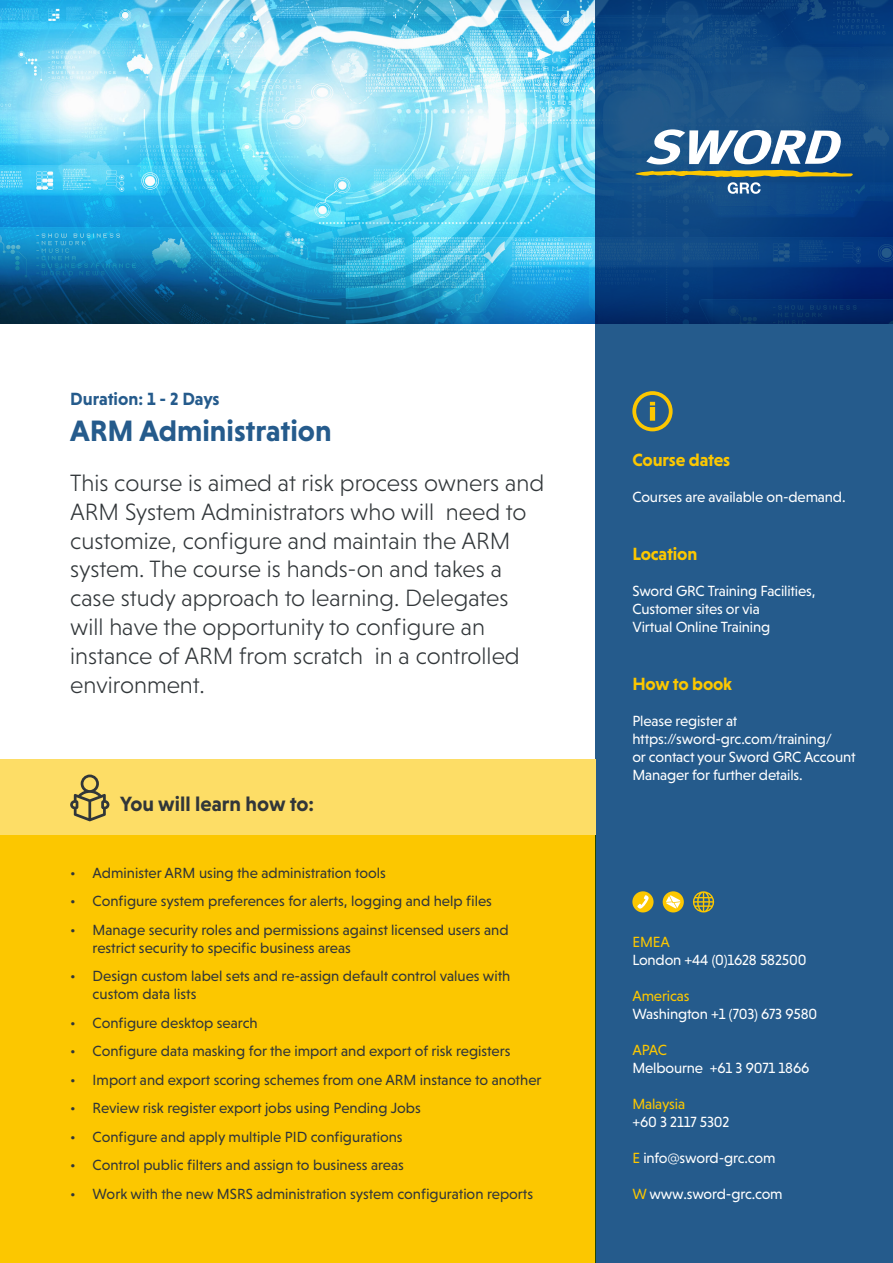
<style>
.page{position:relative;width:893px;height:1263px;background:#fff}
.page>*{position:absolute;margin:0;border:0;box-sizing:border-box;transform-origin:0 0}
.t1{font:700 30px "Niveau Grotesk";color:#255b8c}
.t2{font:300 24px/28.8px "Niveau Grotesk";color:#313639}
.t3{font:700 21px "Niveau Grotesk";color:#313639}
.t4{font:700 18px "Niveau Grotesk";letter-spacing:-.01em;color:#fcc700}
.t5{font:700 18px "Niveau Grotesk";letter-spacing:-.005em;color:#255b8c}
.t6{font:15px/18px "Niveau Grotesk";color:#313639}
.t7{font:15px/18px "Niveau Grotesk";letter-spacing:-.01em;color:#fff}
.t8{font:15px "Niveau Grotesk";letter-spacing:-.01em;color:#fcc700}
.s1{color:#fcc700}
</style>
<div class="page">
<img style="left:0;top:0;width:595px;height:323px">
<div style="left:0;top:770px;width:595px;height:493px;background:#fcc700"></div>
<svg style="left:595px;top:0;width:298px;height:1263px;background:#1f5588"></svg>
<svg style="left:635px;top:129px;width:218px;height:65px"></svg>
<svg style="left:650px;top:402px;width:5px;height:19px"></svg>
<div style="left:632px;top:391px;width:41px;height:40px;border:4px solid #fcc700;border-radius:50%"></div>
<div style="left:0;top:759px;width:595px;height:76px;background:#fddd66"></div>
<svg style="left:70px;top:774px;width:39px;height:47px"></svg>
<div style="left:663px;top:891px;width:21px;height:21px;background:#fcc700;border-radius:50%"></div>
<svg style="left:666px;top:895px;width:14px;height:13px"></svg>
<div style="left:632px;top:891px;width:21px;height:21px;background:#fcc700;border-radius:50%"></div>
<svg style="left:637px;top:895px;width:12px;height:14px"></svg>
<svg style="left:693px;top:891px;width:21px;height:21px"></svg>
<p class="t5" style="left:70px;top:388px;width:151px">Duration: 1 - 2 Days</p>
<p class="t1" style="left:70px;top:413px;width:263px">ARM Administration</p>
<p class="t2" style="left:70px;top:468px;width:475px">This course is aimed at risk process owners and ARM System Administrators who will need to customize, configure and maintain the ARM system. The course is hands-on and takes a case study approach to learning. Delegates will have the opportunity to configure an instance of ARM from scratch in a controlled environment.</p>
<p class="t3" style="left:120px;top:792px;width:195px">You will learn how to:</p>
<p class="t6" style="left:70px;top:863px;width:317px">• Administer ARM using the administration tools</p>
<p class="t6" style="left:70px;top:892px;width:423px">• Configure system preferences for alerts, logging and help files</p>
<p class="t6" style="left:93px;top:920px;width:417px;text-indent:-22px">• Manage security roles and permissions against licensed users and restrict security to specific business areas</p>
<p class="t6" style="left:93px;top:967px;width:419px;text-indent:-22px">• Design custom label sets and re-assign default control values with custom data lists</p>
<p class="t6" style="left:70px;top:1013px;width:189px">• Configure desktop search</p>
<p class="t6" style="left:70px;top:1042px;width:442px">• Configure data masking for the import and export of risk registers</p>
<p class="t6" style="left:70px;top:1070px;width:473px">• Import and export scoring schemes from one ARM instance to another</p>
<p class="t6" style="left:70px;top:1099px;width:352px">• Review risk register export jobs using Pending Jobs</p>
<p class="t6" style="left:70px;top:1127px;width:334px">• Configure and apply multiple PID configurations</p>
<p class="t6" style="left:70px;top:1156px;width:335px">• Control public filters and assign to business areas</p>
<p class="t6" style="left:70px;top:1184px;width:465px">• Work with the new MSRS administration system configuration reports</p>
<p class="t4" style="left:632px;top:450px;width:99px">Course dates</p>
<p class="t7" style="left:632px;top:488px;width:215px">Courses are available on-demand.</p>
<p class="t4" style="left:632px;top:543px;width:66px">Location</p>
<p class="t7" style="left:632px;top:582px;width:185px">Sword GRC Training Facilities,</p>
<p class="t7" style="left:632px;top:600px;width:129px">Customer sites or via</p>
<p class="t7" style="left:632px;top:618px;width:139px">Virtual Online Training</p>
<p class="t4" style="left:632px;top:673px;width:101px">How to book</p>
<p class="t7" style="left:632px;top:711px;width:107px">Please register at</p>
<p class="t7" style="left:632px;top:729px;width:201px">https://sword-grc.com/training/</p>
<p class="t7" style="left:632px;top:747px;width:225px">or contact your Sword GRC Account<br>Manager for further details.</p>
<p class="t8" style="left:632px;top:933px;width:39px">EMEA</p>
<p class="t7" style="left:632px;top:951px;width:176px">London +44 (0)1628 582500</p>
<p class="t8" style="left:632px;top:987px;width:59px">Americas</p>
<p class="t7" style="left:632px;top:1005px;width:186px">Washington +1 (703) 673 9580</p>
<p class="t8" style="left:632px;top:1041px;width:36px">APAC</p>
<p class="t7" style="left:632px;top:1059px;width:178px">Melbourne +61 3 9071 1866</p>
<p class="t8" style="left:632px;top:1095px;width:54px">Malaysia</p>
<p class="t7" style="left:632px;top:1113px;width:99px">+60 3 2117 5302</p>
<p class="t7" style="left:632px;top:1149px;width:145px"><span class="s1">E</span> info@sword-grc.com</p>
<p class="t7" style="left:632px;top:1185px;width:152px"><span class="s1">W</span> www.sword-grc.com</p>
</div>
